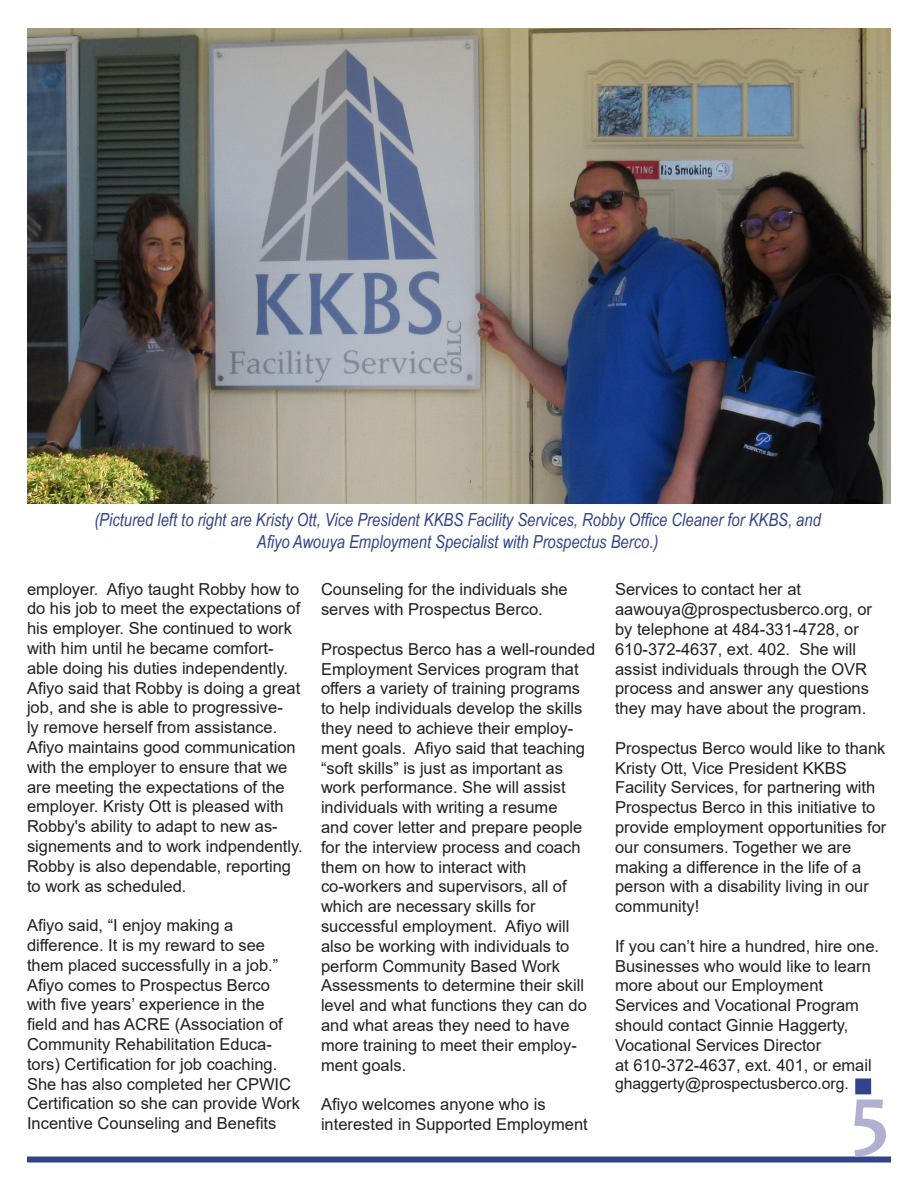
<style>
.page{position:relative;width:918px;height:1188px;background:#fff}
.page>*{position:absolute;margin:0;border:0;box-sizing:border-box;transform-origin:0 0}
.t1{font:700 82.5px "Candara";color:#b0b1d1}
.t2{font:italic 18px/21.6px "Arial Narrow";color:#30438b;text-align:center}
.t3{font:16.5px/19.8px "Arial";color:#231f20}
.t4{font:15.75px "Arial";color:#231f20}
</style>
<div class="page">
<div style="left:27px;top:1156px;width:864px;height:6px;background:#30438b"></div>
<div style="left:855px;top:1078px;width:16px;height:16px;background:#30438b;border:2px solid #30438b"></div>
<img style="left:27px;top:28px;width:863px;height:476px">
<p class="t2" style="left:94px;top:509px;width:728px">(Pictured left to right are Kristy Ott, Vice President KKBS Facility Services, Robby Office Cleaner for KKBS, and<br>Afiyo Awouya Employment Specialist with Prospectus Berco.)</p>
<p class="t3" style="left:27px;top:579px;width:277px">employer. Afiyo taught Robby how to do his job to meet the expectations of his employer. She continued to work with him until he became comfort&shy;able doing his duties independently.<br>Afiyo said that Robby is doing a great job, and she is able to progressive-<br>ly remove herself from assistance.<br>Afiyo maintains good communication with the employer to ensure that we are meeting the expectations of the employer. Kristy Ott is pleased with Robby's ability to adapt to new as&shy;signements and to work indpendently.<br>Robby is also dependable, reporting to work as scheduled.</p>
<p class="t3" style="left:27px;top:915px;width:274px">Afiyo said, “I enjoy making a difference. It is my reward to see them placed successfully in a job.” Afiyo comes to Prospectus Berco with five years’ experience in the<br>field and has ACRE (Association of Community Rehabilitation Educa&shy;tors) Certification for job coaching.<br>She has also completed her CPWIC Certification so she can provide Work Incentive Counseling and Benefits</p>
<p class="t3" style="left:321px;top:580px;width:248px">Counseling for the individuals she serves with Prospectus Berco.</p>
<p class="t3" style="left:321px;top:639px;width:276px">Prospectus Berco has a well-rounded Employment Services program that offers a variety of training programs to help individuals develop the skills they need to achieve their employ&shy;ment goals. Afiyo said that teaching “soft skills” is just as important as work performance. She will assist individuals with writing a resume<br>and cover letter and prepare people for the interview process and coach them on how to interact with co-workers and supervisors, all of which are necessary skills for successful employment. Afiyo will also be working with individuals to perform Community Based Work Assessments to determine their skill level and what functions they can do and what areas they need to have more training to meet their employ&shy;ment goals.</p>
<p class="t3" style="left:321px;top:1094px;width:268px">Afiyo welcomes anyone who is interested in Supported Employment</p>
<p class="t3" style="left:615px;top:580px;width:259px">Services to contact her at aawouya@prospectusberco.org, or by telephone at 484-331-4728, or<br>610-372-4637, ext. 402. She will assist individuals through the OVR process and answer any questions they may have about the program.</p>
<p class="t3" style="left:615px;top:738px;width:273px">Prospectus Berco would like to thank Kristy Ott, Vice President KKBS Facility Services, for partnering with Prospectus Berco in this initiative to provide employment opportunities for our consumers. Together we are making a difference in the life of a person with a disability living in our community!</p>
<p class="t3" style="left:615px;top:936px;width:266px">If you can’t hire a hundred, hire one.<br>Businesses who would like to learn more about our Employment<br>Services and Vocational Program should contact Ginnie Haggerty,<br>Vocational Services Director<br>at 610-372-4637, ext. 401, or email</p>
<p class="t4" style="left:615px;top:1073px;width:235px">ghaggerty@prospectusberco.org.</p>
<p class="t1" style="left:851px;top:1063px;width:41px">5</p>
</div>
